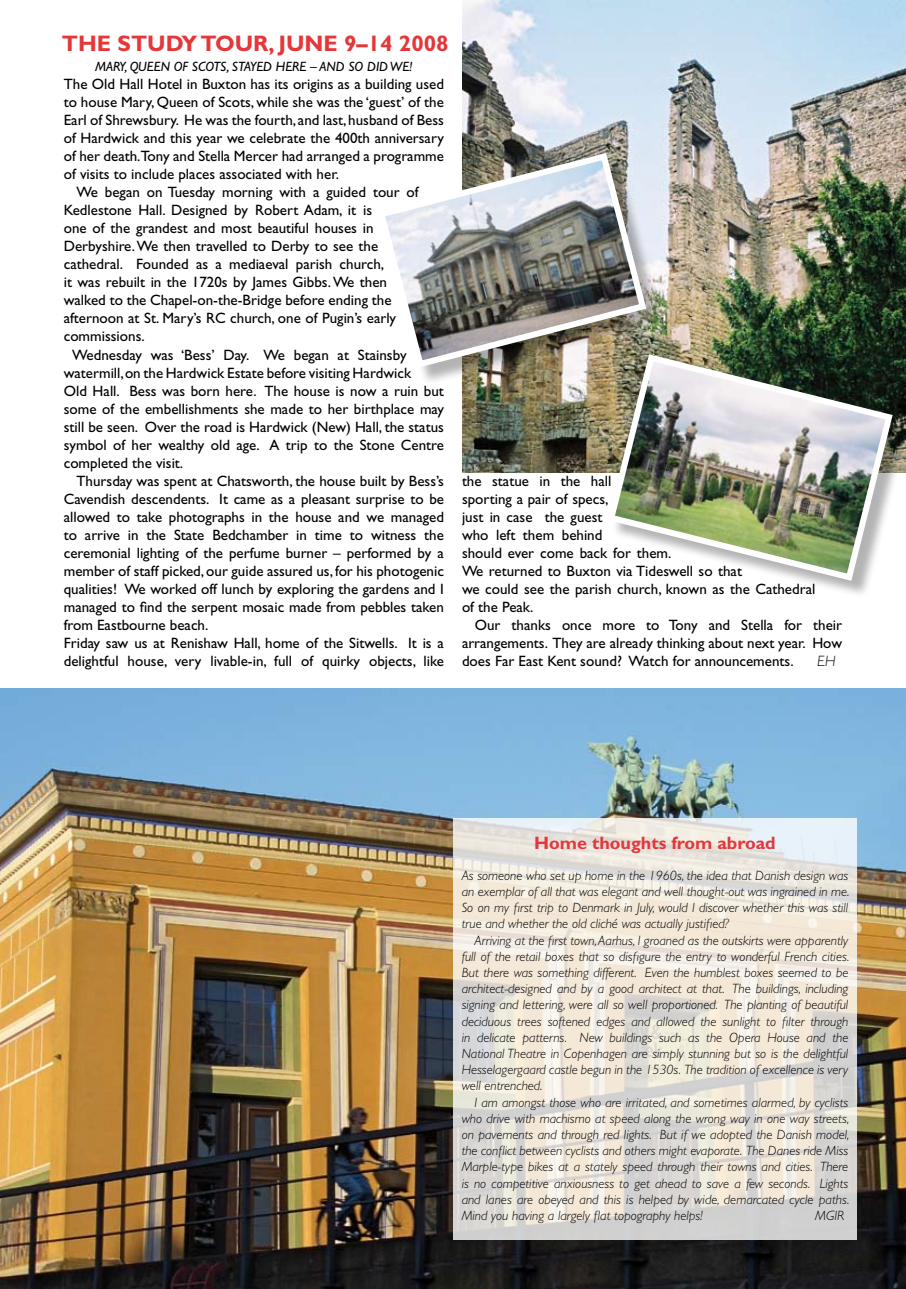
<style>
.page{position:relative;width:906px;height:1289px;background:#fff}
.page>*{position:absolute;margin:0;border:0;box-sizing:border-box;transform-origin:0 0}
.t1{font:700 22.5px "Gill Sans";color:#e5373a}
.t2{font:700 18px "Gill Sans";color:#e5373a}
.t3{font:15px/18px "Gill Sans";color:#000}
.t4{font:italic 300 15px "Gill Sans";color:#000}
.t5{font:italic 300 13.5px/16.2px "Gill Sans";color:#000;text-align:justify}
.t6{font:italic 13.5px "Gill Sans";color:#000}
</style>
<div class="page">
<img style="left:462px;top:0;width:444px;height:473px">
<img style="left:0;top:689px;width:906px;height:599px">
<div style="left:380px;top:155px;width:283px;height:229px;background:#000;opacity:.3"></div>
<img style="left:380px;top:149px;width:270px;height:222px">
<div style="left:610px;top:356px;width:296px;height:241px;background:#000;opacity:.3"></div>
<img style="left:604px;top:350px;width:292px;height:234px">
<svg style="left:453px;top:818px;width:404px;height:421px;background:#e8e3da"></svg>
<h1 class="t1" style="left:62px;top:30px;width:388px">THE STUDY TOUR, JUNE 9–14 2008</h1>
<p class="t6" style="left:95px;top:58px;width:319px">MARY, QUEEN OF SCOTS, STAYED HERE – AND SO DID WE!</p>
<p class="t3" style="left:64px;top:75px;width:382px">The Old Hall Hotel in Buxton has its origins as a building used</p>
<p class="t3" style="left:64px;top:93px;width:381px">to house Mary, Queen of Scots, while she was the ‘guest’ of the</p>
<p class="t3" style="left:64px;top:111px;width:381px">Earl of Shrewsbury. He was the fourth, and last, husband of Bess</p>
<p class="t3" style="left:64px;top:129px;width:382px">of Hardwick and this year we celebrate the 400th anniversary</p>
<p class="t3" style="left:64px;top:147px;width:382px">of her death.Tony and Stella Mercer had arranged a programme</p>
<p class="t3" style="left:64px;top:165px;width:277px">of visits to include places associated with her.</p>
<p class="t3" style="left:77px;top:183px;width:344px">We began on Tuesday morning with a guided tour of</p>
<p class="t3" style="left:64px;top:201px;width:310px">Kedlestone Hall. Designed by Robert Adam, it is</p>
<p class="t3" style="left:64px;top:219px;width:311px">one of the grandest and most beautiful houses in</p>
<p class="t3" style="left:64px;top:237px;width:316px">Derbyshire. We then travelled to Derby to see the</p>
<p class="t3" style="left:64px;top:255px;width:322px">cathedral. Founded as a mediaeval parish church,</p>
<p class="t3" style="left:64px;top:273px;width:325px">it was rebuilt in the 1720s by James Gibbs. We then</p>
<p class="t3" style="left:64px;top:291px;width:329px">walked to the Chapel-on-the-Bridge before ending the</p>
<p class="t3" style="left:64px;top:309px;width:334px">afternoon at St. Mary’s RC church, one of Pugin’s early</p>
<p class="t3" style="left:64px;top:327px;width:82px">commissions.</p>
<p class="t3" style="left:64px;top:346px;width:382px;text-indent:9px">Wednesday was ‘Bess’ Day. We began at Stainsby watermill, on the Hardwick Estate before visiting Hardwick<br>Old Hall. Bess was born here. The house is now a ruin but some of the embellishments she made to her birthplace may still be seen. Over the road is Hardwick (New) Hall, the status symbol of her wealthy old age. A trip to the Stone Centre completed the visit.</p>
<p class="t3" style="left:64px;top:472px;width:382px;text-indent:13px">Thursday was spent at Chatsworth, the house built by Bess’s Cavendish descendents. It came as a pleasant surprise to be allowed to take photographs in the house and we managed to arrive in the State Bedchamber in time to witness the ceremonial lighting of the perfume burner – performed by a member of staff picked, our guide assured us, for his photogenic qualities! We worked off lunch by exploring the gardens and I managed to find the serpent mosaic made from pebbles taken from Eastbourne beach.<br>Friday saw us at Renishaw Hall, home of the Sitwells. It is a delightful house, very livable-in, full of quirky objects, like</p>
<p class="t3" style="left:462px;top:472px;width:355px">the statue in the hall<br>sporting a pair of specs,<br>just in case the guest<br>who left them behind<br>should ever come back for them.<br>We returned to Buxton via Tideswell so that<br>we could see the parish church, known as the Cathedral of the Peak.</p>
<p class="t3" style="left:462px;top:616px;width:382px;text-align:justify;text-indent:13px">Our thanks once more to Tony and Stella for their arrangements. They are already thinking about next year. How does Far East Kent sound? Watch for announcements.</p>
<p class="t4" style="left:817px;top:653px;width:20px">EH</p>
<p class="t2" style="left:534px;top:832px;width:243px">Home thoughts from abroad</p>
<p class="t5" style="left:462px;top:867px;width:389px">As someone who set up home in the 1960s, the idea that Danish design was an exemplar of all that was elegant and well thought-out was ingrained in me.<br>So on my first trip to Denmark in July, would I discover whether this was still true and whether the old cliché was actually justified?</p>
<p class="t5" style="left:462px;top:932px;width:389px;text-indent:13px">Arriving at the first town, Aarhus, I groaned as the outskirts were apparently full of the retail boxes that so disfigure the entry to wonderful French cities.<br>But there was something different. Even the humblest boxes seemed to be architect-designed and by a good architect at that. The buildings, including signing and lettering, were all so well proportioned. The planting of beautiful deciduous trees softened edges and allowed the sunlight to filter through in delicate patterns. New buildings such as the Opera House and the National Theatre in Copenhagen are simply stunning but so is the delightful Hesselagergaard castle begun in the 1530s. The tradition of excellence is very well entrenched.</p>
<p class="t5" style="left:462px;top:1094px;width:389px;text-indent:13px">I am amongst those who are irritated, and sometimes alarmed, by cyclists who drive with machismo at speed along the wrong way in one way streets, on pavements and through red lights. But if we adopted the Danish model, the conflict between cyclists and others might evaporate. The Danes ride Miss Marple-type bikes at a stately speed through their towns and cities. There is no competitive anxiousness to get ahead to save a few seconds. Lights and lanes are obeyed and this is helped by wide, demarcated cycle paths.<br>Mind you having a largely flat topography helps!</p>
<p class="t5" style="left:815px;top:1207px;width:30px">MGIR</p>
</div>
